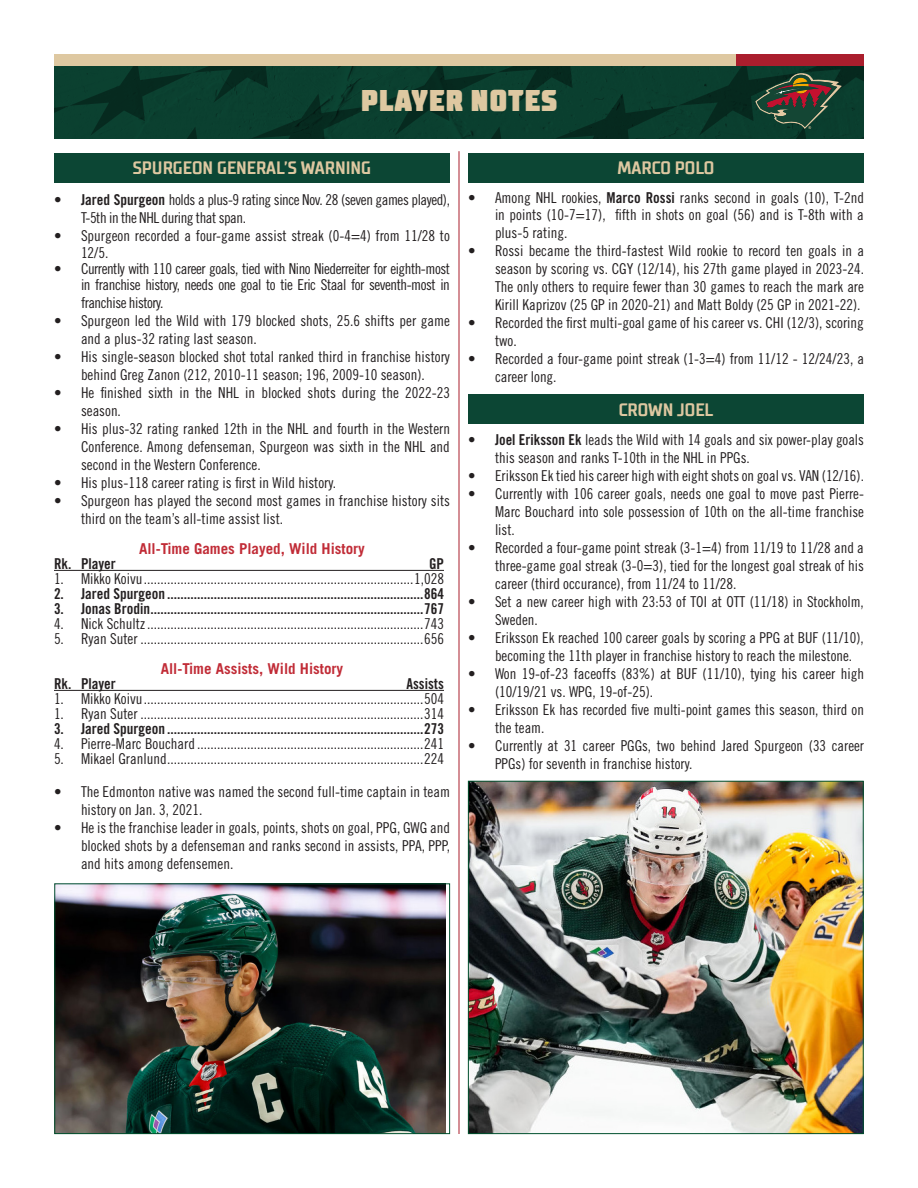
<style>
.page{position:relative;width:918px;height:1188px;background:#fff}
.page>*{position:absolute;margin:0;border:0;box-sizing:border-box;transform-origin:0 0}
.t1{font:900 30px "TT Supermolot Condensed";letter-spacing:.01em;color:#dec8a1}
.Big_Player_Stat_Box{font:700 18px "TT Supermolot Condensed";color:#dec8a1}
.t2{font:15px/18px "Trade Gothic LT Std Cn 18";color:#231f20}
.t3{font:15px "Trade Gothic LT Std Bd Cn 20";color:#231f20}
.t4{font:15px/18px "Trade Gothic LT Std Cn 18";letter-spacing:-.03em;color:#231f20}
.t5{font:700 15px "Trade Gothic LT Std";color:#c12c37}
.s1{font-family:"Trade Gothic LT Std Bd Cn 20"}
</style>
<div class="page">
<svg style="left:54px;top:65px;width:810px;height:74px;background:#0f3d2d"></svg>
<div style="left:54px;top:54px;width:810px;height:11px;background:#aa1e2d"></div>
<div style="left:54px;top:54px;width:682px;height:11px;background:#dec8a1"></div>
<hr style="left:459px;top:151px;width:1px;height:983px;background:#aa1e2d">
<div style="left:54px;top:153px;width:396px;height:29px;background:#0c4634"></div>
<hr style="left:54px;top:570px;width:390px;height:1px;background:#231f20">
<hr style="left:54px;top:690px;width:390px;height:1px;background:#231f20">
<img style="left:56px;top:885px;width:389px;height:247px">
<div style="left:54px;top:883px;width:396px;height:251px;border:1px solid #00502e"></div>
<img style="left:470px;top:783px;width:392px;height:349px">
<div style="left:468px;top:781px;width:396px;height:353px;border:1px solid #00502e"></div>
<div style="left:468px;top:395px;width:396px;height:29px;background:#0c4634"></div>
<div style="left:468px;top:153px;width:396px;height:29px;background:#0c4634"></div>
<h1 class="t1" style="left:360px;top:82px;width:199px">PLAYER NOTES</h1>
<p class="Big_Player_Stat_Box" style="left:133px;top:157px;width:240px">SPURGEON GENERAL’S WARNING</p>
<p class="t4" style="left:81px;top:190px;width:370px;text-indent:-27px"><span class="s1">• Jared Spurgeon</span> holds a plus-9 rating since Nov. 28 (seven games played),<br>T-5th in the NHL during that span.</p>
<p class="t2" style="left:81px;top:227px;width:370px;line-height:17.2px;text-indent:-27px">• Spurgeon recorded a four-game assist streak (0-4=4) from 11/28 to<br>12/5.</p>
<p class="t4" style="left:54px;top:260px;width:398px;line-height:15.8px;text-align:right">• Currently with 110 career goals, tied with Nino Niederreiter for eighth-most in franchise history, needs one goal to tie Eric Staal for seventh-most in</p>
<p class="t4" style="left:81px;top:293px;width:84px">franchise history.</p>
<p class="t2" style="left:81px;top:311px;width:371px;text-indent:-27px">• Spurgeon led the Wild with 179 blocked shots, 25.6 shifts per game and a plus-32 rating last season.</p>
<p class="t2" style="left:54px;top:347px;width:397px;text-align:center">• His single-season blocked shot total ranked third in franchise history behind Greg Zanon (212, 2010-11 season; 196, 2009-10 season).</p>
<p class="t2" style="left:81px;top:383px;width:371px;text-indent:-27px">• He finished sixth in the NHL in blocked shots during the 2022-23 season.</p>
<p class="t2" style="left:81px;top:419px;width:371px;text-align:justify;text-indent:-27px">• His plus-32 rating ranked 12th in the NHL and fourth in the Western Conference. Among defenseman, Spurgeon was sixth in the NHL and second in the Western Conference.</p>
<p class="t2" style="left:54px;top:473px;width:284px">• His plus-118 career rating is first in Wild history.</p>
<p class="t2" style="left:81px;top:491px;width:371px;text-indent:-27px">• Spurgeon has played the second most games in franchise history sits third on the team’s all-time assist list.</p>
<p class="t5" style="left:139px;top:539px;width:227px">All-Time Games Played, Wild History</p>
<p class="t3" style="left:54px;top:554px;width:63px">Rk. Player</p>
<p class="t3" style="left:429px;top:554px;width:16px">GP</p>
<p class="t2" style="left:54px;top:569px;width:392px">1. Mikko Koivu.................................................................................1,028</p>
<p class="t3" style="left:54px;top:584px;width:392px">2. Jared Spurgeon .............................................................................864</p>
<p class="t3" style="left:54px;top:599px;width:392px">3. Jonas Brodin..................................................................................767</p>
<p class="t2" style="left:54px;top:614px;width:392px">4. Nick Schultz...................................................................................743</p>
<p class="t2" style="left:54px;top:629px;width:392px">5. Ryan Suter .....................................................................................656</p>
<p class="t5" style="left:161px;top:659px;width:184px">All-Time Assists, Wild History</p>
<p class="t3" style="left:54px;top:674px;width:63px">Rk. Player</p>
<p class="t3" style="left:406px;top:674px;width:39px">Assists</p>
<p class="t2" style="left:54px;top:689px;width:392px">1. Mikko Koivu....................................................................................504</p>
<p class="t2" style="left:54px;top:704px;width:392px">1. Ryan Suter .....................................................................................314</p>
<p class="t3" style="left:54px;top:719px;width:392px">3. Jared Spurgeon .............................................................................273</p>
<p class="t2" style="left:54px;top:734px;width:392px">4. Pierre-Marc Bouchard ....................................................................241</p>
<p class="t2" style="left:54px;top:749px;width:392px">5. Mikael Granlund.............................................................................224</p>
<p class="t2" style="left:81px;top:782px;width:371px;text-indent:-27px">• The Edmonton native was named the second full-time captain in team history on Jan. 3, 2021.</p>
<p class="t2" style="left:81px;top:818px;width:371px;text-align:justify;text-indent:-27px">• He is the franchise leader in goals, points, shots on goal, PPG, GWG and blocked shots by a defenseman and ranks second in assists, PPA, PPP, and hits among defensemen.</p>
<p class="Big_Player_Stat_Box" style="left:618px;top:157px;width:98px">MARCO POLO</p>
<p class="t2" style="left:468px;top:190px;width:398px;line-height:16.5px;text-align:right">• Among NHL rookies, <span class="s1">Marco Rossi</span> ranks second in goals (10), T-2nd in points (10-7=17), fifth in shots on goal (56) and is T-8th with a</p>
<p class="t2" style="left:495px;top:223px;width:74px">plus-5 rating.</p>
<p class="t2" style="left:495px;top:241px;width:371px;text-align:justify;text-indent:-27px">• Rossi became the third-fastest Wild rookie to record ten goals in a season by scoring vs. CGY (12/14), his 27th game played in 2023-24.<br>The only others to require fewer than 30 games to reach the mark are Kirill Kaprizov (25 GP in 2020-21) and Matt Boldy (25 GP in 2021-22).</p>
<p class="t2" style="left:495px;top:313px;width:370px;text-indent:-27px">• Recorded the first multi-goal game of his career vs. CHI (12/3), scoring two.</p>
<p class="t2" style="left:495px;top:349px;width:371px;text-indent:-27px">• Recorded a four-game point streak (1-3=4) from 11/12 - 12/24/23, a career long.</p>
<p class="Big_Player_Stat_Box" style="left:619px;top:399px;width:96px">CROWN JOEL</p>
<p class="t2" style="left:495px;top:430px;width:371px;text-indent:-27px"><span class="s1">• Joel Eriksson Ek</span> leads the Wild with 14 goals and six power-play goals this season and ranks T-10th in the NHL in PPGs.</p>
<p class="t2" style="left:468px;top:466px;width:397px">• Eriksson Ek tied his career high with eight shots on goal vs. VAN (12/16).</p>
<p class="t2" style="left:495px;top:484px;width:371px;text-align:justify;text-indent:-27px">• Currently with 106 career goals, needs one goal to move past Pierre-Marc Bouchard into sole possession of 10th on the all-time franchise list.</p>
<p class="t2" style="left:495px;top:538px;width:371px;text-align:justify;text-indent:-27px">• Recorded a four-game point streak (3-1=4) from 11/19 to 11/28 and a three-game goal streak (3-0=3), tied for the longest goal streak of his career (third occurance), from 11/24 to 11/28.</p>
<p class="t2" style="left:495px;top:592px;width:370px;text-indent:-27px">• Set a new career high with 23:53 of TOI at OTT (11/18) in Stockholm,<br>Sweden.</p>
<p class="t2" style="left:495px;top:628px;width:370px;text-indent:-27px">• Eriksson Ek reached 100 career goals by scoring a PPG at BUF (11/10), becoming the 11th player in franchise history to reach the milestone.</p>
<p class="t2" style="left:495px;top:664px;width:371px;text-indent:-27px">• Won 19-of-23 faceoffs (83%) at BUF (11/10), tying his career high (10/19/21 vs. WPG, 19-of-25).</p>
<p class="t2" style="left:495px;top:700px;width:371px;text-indent:-27px">• Eriksson Ek has recorded five multi-point games this season, third on the team.</p>
<p class="t2" style="left:495px;top:736px;width:371px;text-indent:-27px">• Currently at 31 career PGGs, two behind Jared Spurgeon (33 career<br>PPGs) for seventh in franchise history.</p>
</div>
